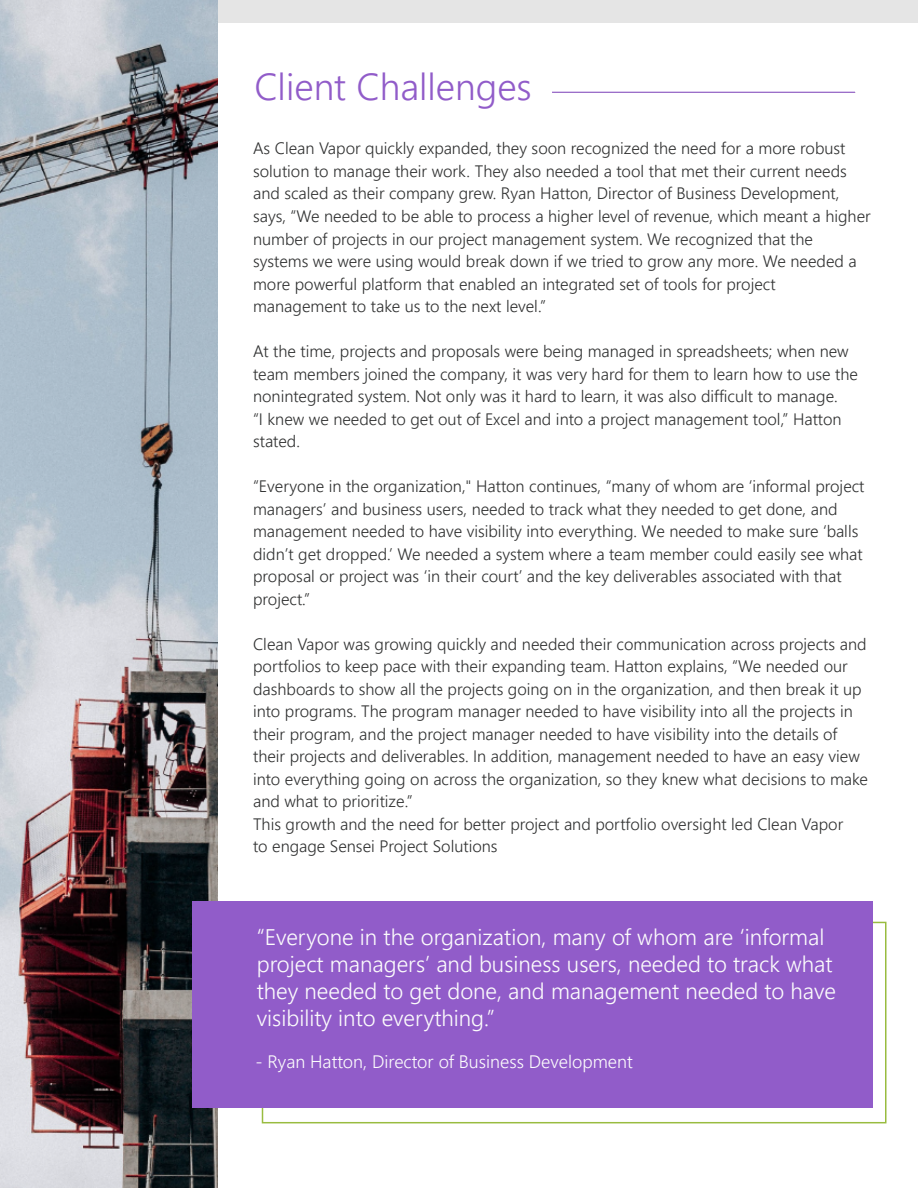
<style>
.page{position:relative;width:918px;height:1188px;background:#fff}
.page>*{position:absolute;margin:0;border:0;box-sizing:border-box;transform-origin:0 0}
.t1{font:300 37.5px "Segoe UI";color:#915cc9}
.t2{font:300 22.5px/27px "Segoe UI";color:#fcfcfc}
.t3{font:300 18px "Segoe UI";color:#fcfcfc}
.t4{font:300 16.5px/22.5px "Segoe UI";color:#303131}
</style>
<div class="page">
<div style="left:262px;top:922px;width:624px;height:201px;border:2px solid #99bc40"></div>
<hr style="left:552px;top:92px;width:303px;height:1px;background:#915cc9">
<div style="left:0;top:0;width:918px;height:22px;background:#e5e5e5"></div>
<img style="left:0;top:0;width:218px;height:1188px">
<div style="left:192px;top:901px;width:681px;height:207px;background:#915cc9"></div>
<h1 class="t1" style="left:254px;top:52px;width:279px">Client Challenges</h1>
<p class="t4" style="left:253px;top:136px;width:619px">As Clean Vapor quickly expanded, they soon recognized the need for a more robust solution to manage their work. They also needed a tool that met their current needs and scaled as their company grew. Ryan Hatton, Director of Business Development, says, “We needed to be able to process a higher level of revenue, which meant a higher number of projects in our project management system. We recognized that the systems we were using would break down if we tried to grow any more. We needed a more powerful platform that enabled an integrated set of tools for project management to take us to the next level.”</p>
<p class="t4" style="left:253px;top:338px;width:606px">At the time, projects and proposals were being managed in spreadsheets; when new team members joined the company, it was very hard for them to learn how to use the nonintegrated system. Not only was it hard to learn, it was also difficult to manage.<br>“I knew we needed to get out of Excel and into a project management tool,” Hatton stated.</p>
<p class="t4" style="left:253px;top:473px;width:613px">“Everyone in the organization," Hatton continues, “many of whom are ‘informal project managers’ and business users, needed to track what they needed to get done, and management needed to have visibility into everything. We needed to make sure ‘balls didn’t get dropped.’ We needed a system where a team member could easily see what proposal or project was ‘in their court’ and the key deliverables associated with that project.”</p>
<p class="t4" style="left:253px;top:631px;width:617px">Clean Vapor was growing quickly and needed their communication across projects and portfolios to keep pace with their expanding team. Hatton explains, “We needed our dashboards to show all the projects going on in the organization, and then break it up into programs. The program manager needed to have visibility into all the projects in their program, and the project manager needed to have visibility into the details of their projects and deliverables. In addition, management needed to have an easy view into everything going on across the organization, so they knew what decisions to make and what to prioritize.”<br>This growth and the need for better project and portfolio oversight led Clean Vapor<br>to engage Sensei Project Solutions</p>
<h2 class="t2" style="left:257px;top:921px;width:581px">“Everyone in the organization, many of whom are ‘informal project managers’ and business users, needed to track what they needed to get done, and management needed to have visibility into everything.”</h2>
<p class="t3" style="left:255px;top:1045px;width:379px">- Ryan Hatton, Director of Business Development</p>
</div>
